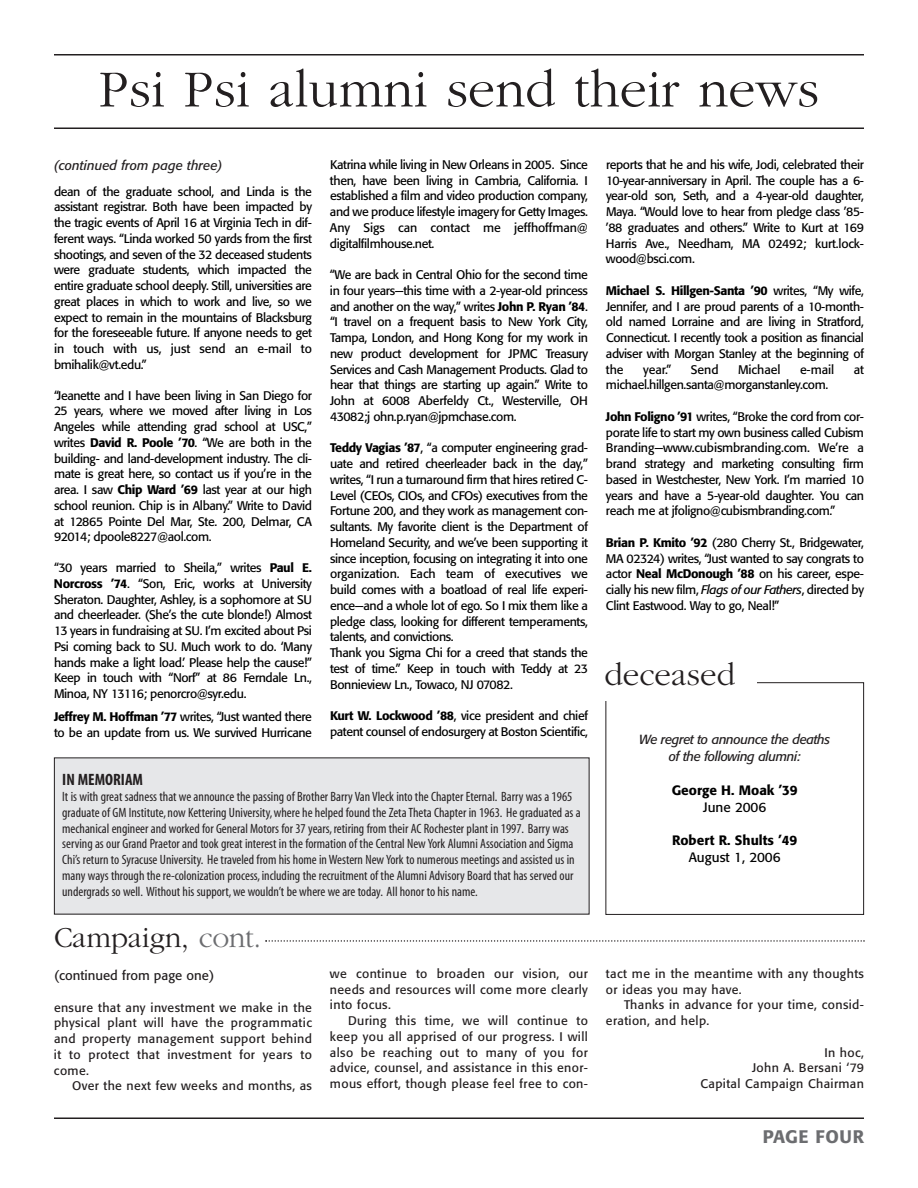
<style>
.page{position:relative;width:918px;height:1188px;background:#fff}
.page>*{position:absolute;margin:0;border:0;box-sizing:border-box;transform-origin:0 0}
.t1{font:300 54px "Garamond";color:#231f20}
.t2{font:300 33px "Garamond";color:#231f20}
.t3{font:300 30px "Garamond";letter-spacing:-.01em;color:#231f20}
.t4{font:500 18px "Formata";letter-spacing:.03em;color:#6c6d70}
.t5{font:700 condensed 16.5px "Myriad";color:#231f20}
.t6{font:condensed 13.5px/15.8px "Myriad";color:#231f20}
.t7{font:500 13.5px "Formata";color:#000}
.t8{font:13.5px "Formata";color:#000}
.t9{font:italic 13.2px/16.8px "Formata";letter-spacing:-.03em;color:#231f20;text-align:center}
.t10{font:italic 13.2px "Formata";color:#231f20}
.t11{font:13.2px "Formata";color:#231f20}
.t12{font:12.3px/15.8px "Formata";letter-spacing:-.03em;color:#000;text-align:justify}
.t13{font:12.3px/15.8px "Formata";letter-spacing:.03em;color:#231f20;text-align:justify}
.t14{font:12.3px "Formata";letter-spacing:-.005em;color:#000}
.s1{font-weight:500}
.s2{color:#6c6d70}
.s3{font-style:italic}
</style>
<div class="page">
<hr style="left:54px;top:1118px;width:810px;height:1px;background:#231f20">
<div style="left:605px;top:682px;width:259px;height:233px;border:1px solid #231f20"></div>
<div style="left:604px;top:662px;width:153px;height:39px;background:#fff"></div>
<hr style="left:54px;top:54px;width:810px;height:2px;background:#231f20">
<hr style="left:54px;top:128px;width:810px;height:1px;background:#231f20">
<svg style="left:265px;top:940px;width:600px;height:2px"></svg>
<div style="left:54px;top:758px;width:535px;height:156px;background:#e6e7e9"></div>
<h1 class="t1" style="left:99px;top:56px;width:722px">Psi Psi alumni send their news</h1>
<p class="t10" style="left:54px;top:159px;width:170px">(continued from page three)</p>
<p class="t12" style="left:54px;top:184px;width:260px">dean of the graduate school, and Linda is the assistant registrar. Both have been impacted by the tragic events of April 16 at Virginia Tech in dif&shy;ferent ways. “Linda worked 50 yards from the first shootings, and seven of the 32 deceased students were graduate students, which impacted the entire graduate school deeply. Still, universities are great places in which to work and live, so we expect to remain in the mountains of Blacksburg for the foreseeable future. If anyone needs to get in touch with us, just send an e-mail to bmihalik@vt.edu.”</p>
<p class="t12" style="left:54px;top:388px;width:260px">“Jeanette and I have been living in San Diego for 25 years, where we moved after living in Los Angeles while attending grad school at USC,” writes <span class="s1">David R. Poole ’70</span>. “We are both in the building- and land-development industry. The cli&shy;mate is great here, so contact us if you’re in the area. I saw <span class="s1">Chip Ward ’69</span> last year at our high school reunion. Chip is in Albany.” Write to David at 12865 Pointe Del Mar, Ste. 200, Delmar, CA 92014; dpoole8227@aol.com.</p>
<p class="t12" style="left:54px;top:561px;width:260px">“30 years married to Sheila,” writes <span class="s1">Paul E.<br>Norcross ’74</span>. “Son, Eric, works at University Sheraton. Daughter, Ashley, is a sophomore at SU and cheerleader. (She’s the cute blonde!) Almost 13 years in fundraising at SU. I’m excited about Psi Psi coming back to SU. Much work to do. ‘Many hands make a light load.’ Please help the cause!” Keep in touch with “Norf” at 86 Ferndale Ln., Minoa, NY 13116; penorcro@syr.edu.</p>
<p class="t12" style="left:54px;top:710px;width:260px"><span class="s1">Jeffrey M. Hoffman ’77</span> writes, “Just wanted there to be an update from us. We survived Hurricane</p>
<p class="t12" style="left:330px;top:158px;width:260px">Katrina while living in New Orleans in 2005. Since then, have been living in Cambria, California. I established a film and video production company, and we produce lifestyle imagery for Getty Images.<br>Any Sigs can contact me jeffhoffman@ digitalfilmhouse.net.</p>
<p class="t12" style="left:330px;top:268px;width:260px">“We are back in Central Ohio for the second time in four years—this time with a 2-year-old princess and another on the way,” writes <span class="s1">John P. Ryan ’84</span>. “I travel on a frequent basis to New York City, Tampa, London, and Hong Kong for my work in new product development for JPMC Treasury Services and Cash Management Products. Glad to hear that things are starting up again.” Write to John at 6008 Aberfeldy Ct., Westerville, OH 43082;j ohn.p.ryan@jpmchase.com.</p>
<p class="t12" style="left:330px;top:441px;width:260px;text-align:left"><span class="s1">Teddy Vagias ’87</span>, “a computer engineering grad&shy;uate and retired cheerleader back in the day,” writes, “I run a turnaround firm that hires retired C-Level (CEOs, CIOs, and CFOs) executives from the Fortune 200, and they work as management con&shy;sultants. My favorite client is the Department of Homeland Security, and we’ve been supporting it since inception, focusing on integrating it into one organization. Each team of executives we build comes with a boatload of real life experi&shy;ence—and a whole lot of ego. So I mix them like a pledge class, looking for different temperaments, talents, and convictions.<br>Thank you Sigma Chi for a creed that stands the test of time.” Keep in touch with Teddy at 23<br>Bonnieview Ln., Towaco, NJ 07082.</p>
<p class="t12" style="left:330px;top:709px;width:260px"><span class="s1">Kurt W. Lockwood ’88</span>, vice president and chief patent counsel of endosurgery at Boston Scientific,</p>
<h3 class="t5" style="left:62px;top:774px;width:82px">IN MEMORIAM</h3>
<p class="t6" style="left:62px;top:790px;width:520px">It is with great sadness that we announce the passing of Brother Barry Van Vleck into the Chapter Eternal. Barry was a 1965 graduate of GM Institute, now Kettering University,where he helped found the ZetaTheta Chapter in 1963. He graduated as a mechanical engineer and worked for General Motors for 37 years,retiring from their AC Rochester plant in 1997. Barry was serving as our Grand Praetor and took great interest in the formation of the Central NewYork Alumni Association and Sigma Chi’s return to Syracuse University. He traveled from his home inWestern NewYork to numerous meetings and assisted us in many ways through the re-colonization process, including the recruitment of the Alumni Advisory Board that has served our undergrads so well. Without his support,we wouldn’t be where we are today. All honor to his name.</p>
<h3 class="t3" style="left:54px;top:919px;width:209px">Campaign, <span class="s2">cont.</span></h3>
<p class="t11" style="left:54px;top:970px;width:162px">(continued from page one)</p>
<p class="t13" style="left:54px;top:1001px;width:260px">ensure that any investment we make in the physical plant will have the programmatic and property management support behind it to protect that investment for years to come.</p>
<p class="t13" style="left:72px;top:1079px;width:241px">Over the next few weeks and months, as</p>
<p class="t13" style="left:330px;top:967px;width:260px">we continue to broaden our vision, our needs and resources will come more clearly into focus.</p>
<p class="t13" style="left:330px;top:1014px;width:260px;text-indent:18px">During this time, we will continue to keep you all apprised of our progress. I will also be reaching out to many of you for advice, counsel, and assistance in this enor&shy;mous effort, though please feel free to con-</p>
<p class="t12" style="left:606px;top:158px;width:260px">reports that he and his wife, Jodi, celebrated their 10-year-anniversary in April. The couple has a 6- year-old son, Seth, and a 4-year-old daughter, Maya. “Would love to hear from pledge class ’85- ’88 graduates and others.” Write to Kurt at 169<br>Harris Ave., Needham, MA 02492; kurt.lock&shy;wood@bsci.com.</p>
<p class="t12" style="left:606px;top:284px;width:260px"><span class="s1">Michael S. Hillgen-Santa ’90</span> writes, “My wife, Jennifer, and I are proud parents of a 10-month&shy;old named Lorraine and are living in Stratford, Connecticut. I recently took a position as financial adviser with Morgan Stanley at the beginning of the</p>
<p class="t12" style="left:643px;top:362px;width:30px">year.”</p>
<p class="t12" style="left:691px;top:362px;width:29px">Send</p>
<p class="t14" style="left:738px;top:364px;width:44px">Michael</p>
<p class="t12" style="left:800px;top:362px;width:36px">e-mail</p>
<p class="t12" style="left:854px;top:362px;width:12px">at</p>
<p class="t12" style="left:606px;top:378px;width:224px">michael.hillgen.santa@morganstanley.com.</p>
<p class="t12" style="left:606px;top:410px;width:260px"><span class="s1">John Foligno ’91</span> writes, “Broke the cord from cor&shy;porate life to start my own business called Cubism Branding—www.cubismbranding.com. We’re a brand strategy and marketing consulting firm based in Westchester, New York. I’m married 10 years and have a 5-year-old daughter. You can reach me at jfoligno@cubismbranding.com.”</p>
<p class="t12" style="left:606px;top:536px;width:260px"><span class="s1">Brian P. Kmito ’92</span> (280 Cherry St., Bridgewater, MA 02324) writes, “Just wanted to say congrats to actor <span class="s1">Neal McDonough ’88</span> on his career, espe&shy;cially his new film, <span class="s3">Flags of our Fathers</span>, directed by Clint Eastwood. Way to go, Neal!”</p>
<h2 class="t2" style="left:604px;top:654px;width:132px">deceased</h2>
<p class="t9" style="left:639px;top:732px;width:193px">We regret to announce the deaths of the following alumni:</p>
<p class="t7" style="left:672px;top:784px;width:128px">George H. Moak ’39</p>
<p class="t8" style="left:703px;top:801px;width:65px">June 2006</p>
<p class="t7" style="left:672px;top:835px;width:127px">Robert R. Shults ’49</p>
<p class="t8" style="left:689px;top:852px;width:93px">August 1, 2006</p>
<p class="t13" style="left:606px;top:967px;width:260px">tact me in the meantime with any thoughts or ideas you may have.</p>
<p class="t13" style="left:606px;top:998px;width:260px;text-indent:18px">Thanks in advance for your time, consid&shy;eration, and help.</p>
<p class="t13" style="left:700px;top:1046px;width:165px;text-align:right">In hoc,<br>John A. Bersani ‘79<br>Capital Campaign Chairman</p>
<h3 class="t4" style="left:763px;top:1129px;width:103px">PAGE FOUR</h3>
</div>
